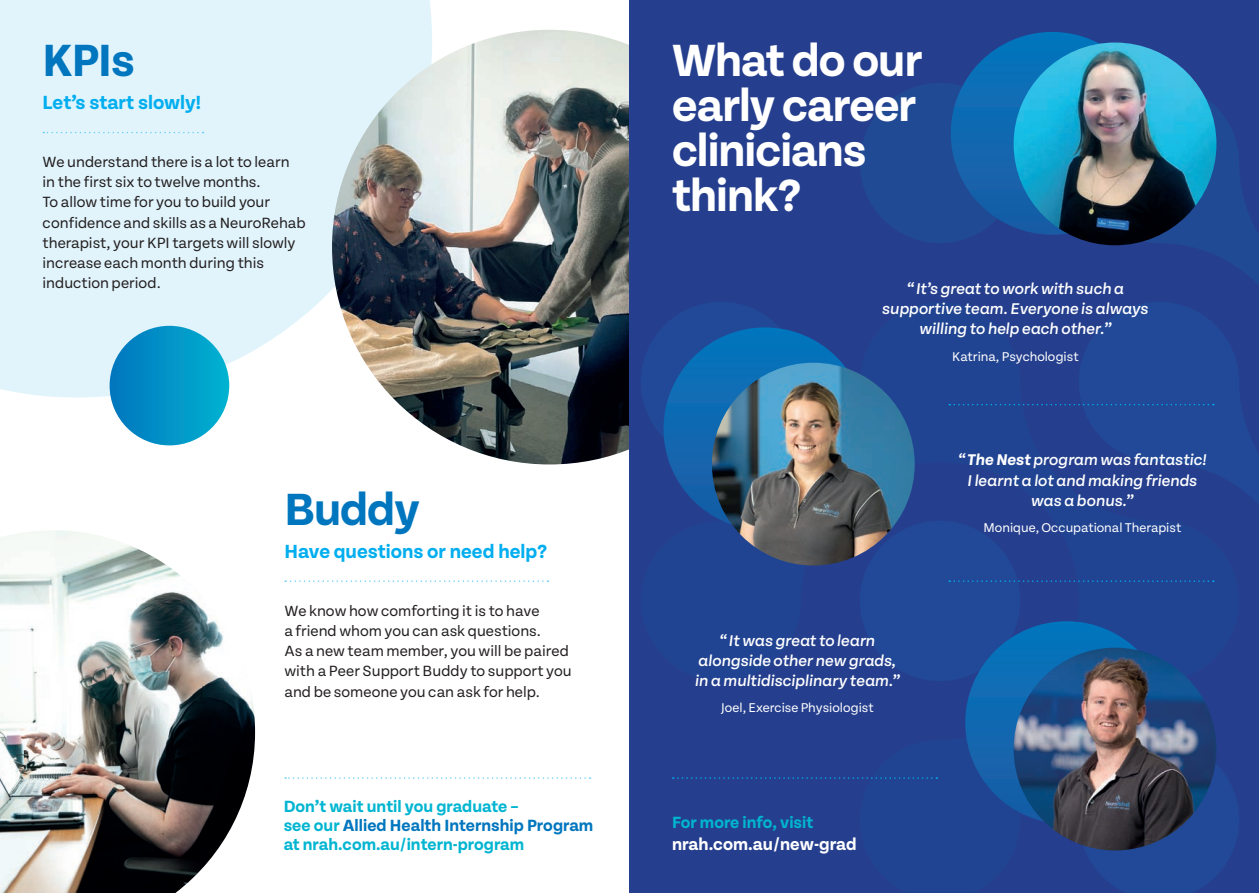
<style>
.page{position:relative;width:1259px;height:893px;background:#fff}
.page>*{position:absolute;margin:0;border:0;box-sizing:border-box;transform-origin:0 0}
.t1{font:700 48px/45px "Tenon";letter-spacing:-.02em;color:#fff}
.t2{font:700 48px "Tenon";letter-spacing:-.02em;color:#0076be}
.t3{font:700 20.25px "Tenon";color:#00aeef}
.t4{font:700 18px "Tenon";color:#fff}
.t5{font:700 17.25px/19.2px "Tenon";color:#00b5d1}
.t6{font:italic 500 16.5px/20.2px "Tenon";color:#fff;text-align:center}
.t7{font:15.75px/20.2px "Tenon";color:#231f20}
.t8{font:13.5px "Tenon";color:#fff}
.s1{color:#0076be}
.s2{font-weight:700}
</style>
<div class="page">
<svg style="left:0;top:0;width:432px;height:397px;background:#e2f4fc"></svg>
<img style="left:332px;top:30px;width:435px;height:434px;border-radius:217px">
<div style="left:629px;top:0;width:630px;height:893px;background:#253f8e"></div>
<svg style="left:1080px;top:745px;width:137px;height:106px"></svg>
<div style="left:641px;top:302px;width:160px;height:160px;background:#214997;border-radius:50%"></div>
<div style="left:860px;top:521px;width:160px;height:160px;background:#214997;border-radius:50%"></div>
<svg style="left:1079px;top:83px;width:180px;height:323px;fill:#214994"></svg>
<div style="left:860px;top:83px;width:160px;height:160px;background:#214a94;border-radius:50%"></div>
<div style="left:110px;top:326px;width:119px;height:119px;background:linear-gradient(to right,#0176be,#01b3d1);border-radius:60px"></div>
<img style="left:0;top:530px;width:255px;height:363px">
<svg style="left:43px;top:132px;width:160px;height:1px"></svg>
<svg style="left:285px;top:580px;width:263px;height:2px"></svg>
<svg style="left:285px;top:777px;width:305px;height:2px"></svg>
<div style="left:663px;top:327px;width:203px;height:203px;background:linear-gradient(to bottom,#0476bd,#1a5aa3);border-radius:101px"></div>
<div style="left:950px;top:32px;width:203px;height:203px;background:linear-gradient(to bottom,#0476bd,#1a5aa3);border-radius:101px"></div>
<div style="left:965px;top:621px;width:203px;height:203px;background:linear-gradient(to bottom,#0475bd,#1a5ba4);border-radius:101px"></div>
<svg style="left:949px;top:404px;width:264px;height:1px"></svg>
<svg style="left:949px;top:580px;width:264px;height:2px"></svg>
<svg style="left:673px;top:777px;width:264px;height:2px"></svg>
<img style="left:712px;top:363px;width:202px;height:202px;border-radius:101px">
<img style="left:1013px;top:648px;width:203px;height:202px;border-radius:101px">
<img style="left:1013px;top:43px;width:203px;height:202px;border-radius:101px">
<h1 class="t2" style="left:43px;top:35px;width:94px">KPIs</h1>
<p class="t3" style="left:43px;top:92px;width:160px">Let’s start slowly!</p>
<p class="t7" style="left:43px;top:152px;width:265px">We understand there is a lot to learn in the first six to twelve months.<br>To allow time for you to build your confidence and skills as a NeuroRehab therapist, your KPI targets will slowly increase each month during this induction period.</p>
<h1 class="t2" style="left:284px;top:484px;width:137px">Buddy</h1>
<p class="t3" style="left:284px;top:541px;width:264px">Have questions or need help?</p>
<p class="t7" style="left:284px;top:601px;width:289px">We know how comforting it is to have<br>a friend whom you can ask questions.<br>As a new team member, you will be paired with a Peer Support Buddy to support you and be someone you can ask for help.</p>
<p class="t5" style="left:284px;top:797px;width:311px">Don’t wait until you graduate –<br>see our <span class="s1">Allied Health Internship Program </span>at nrah.com.au/intern-program</p>
<h1 class="t1" style="left:672px;top:39px;width:252px">What do our early career clinicians think?</h1>
<p class="t6" style="left:882px;top:279px;width:268px">“ It’s great to work with such a supportive team. Everyone is always willing to help each other.”</p>
<p class="t8" style="left:952px;top:349px;width:128px">Katrina, Psychologist</p>
<p class="t6" style="left:695px;top:630px;width:206px">“ It was great to learn alongside other new grads, in a multidisciplinary team.”</p>
<p class="t8" style="left:721px;top:701px;width:154px">Joel, Exercise Physiologist</p>
<p class="t5" style="left:672px;top:813px;width:143px">For more info, visit</p>
<p class="t4" style="left:672px;top:835px;width:186px">nrah.com.au/new-grad</p>
<p class="t6" style="left:958px;top:450px;width:250px">“<span class="s2">The Nest</span> program was fantastic!<br>I learnt a lot and making friends was a bonus.”</p>
<p class="t8" style="left:983px;top:521px;width:199px">Monique, Occupational Therapist</p>
</div>
